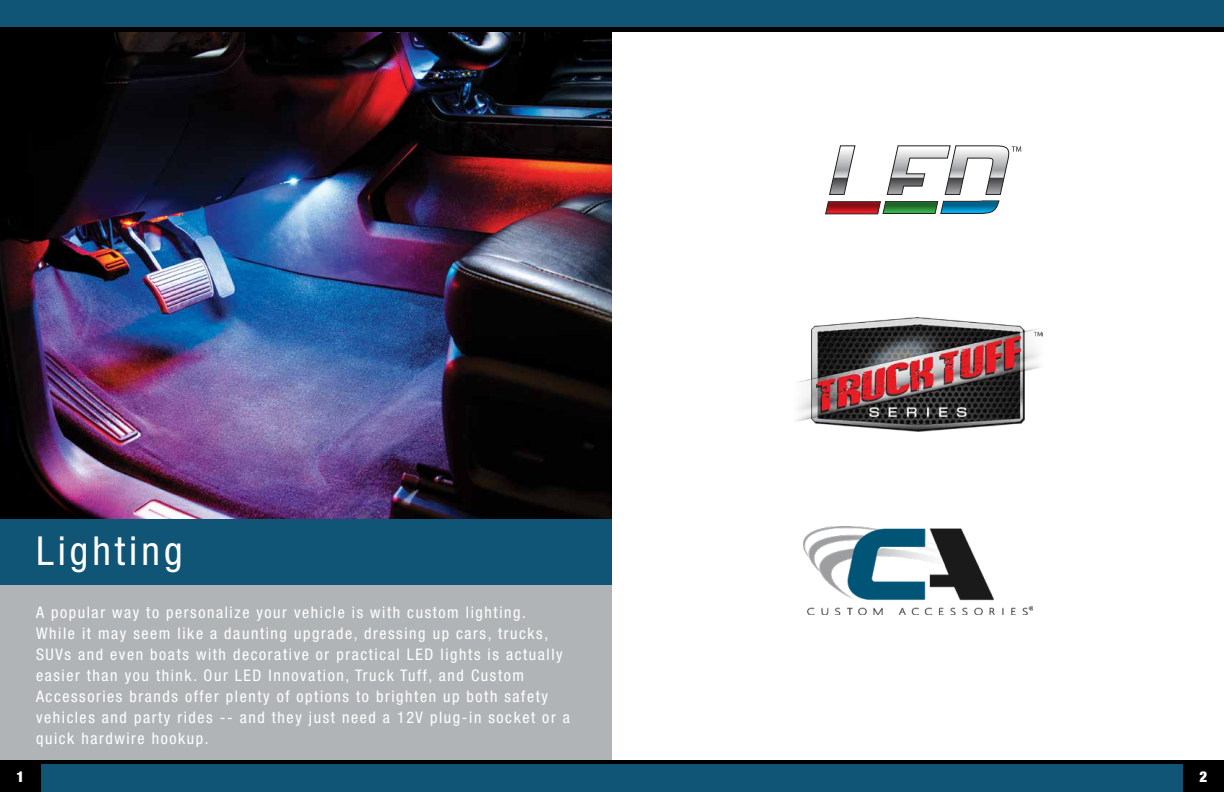
<style>
.page{position:relative;width:1224px;height:792px;background:#fff}
.page>*{position:absolute;margin:0;border:0;box-sizing:border-box;transform-origin:0 0}
.t1{font:condensed 40px "Helvetica Neue LT Std";letter-spacing:.1em;color:#fff}
.t2{font:condensed 16px/21px "Helvetica Neue LT Std";letter-spacing:.1em;color:#fff}
.t3{font:900 condensed 15px "Helvetica Neue LT Std";color:#fff}
</style>
<div class="page">
<img style="left:0;top:32px;width:612px;height:487px">
<div style="left:0;top:584px;width:612px;height:178px;background:#b1b4b6"></div>
<div style="left:0;top:761px;width:1224px;height:31px;background:linear-gradient(to right,#000,#000)"></div>
<div style="left:41px;top:765px;width:1142px;height:27px;background:#105476"></div>
<div style="left:0;top:520px;width:612px;height:65px;background:#105476"></div>
<div style="left:0;top:0;width:1224px;height:27px;background:#105476"></div>
<hr style="left:0;top:27px;width:1224px;height:4px;background:#000">
<img style="left:803px;top:526px;width:230px;height:89px">
<img style="left:796px;top:318px;width:247px;height:114px">
<svg style="left:829px;top:145px;width:27px;height:50px"></svg>
<svg style="left:825px;top:201px;width:175px;height:14px;background:#5c6b67"></svg>
<svg style="left:887px;top:145px;width:134px;height:50px"></svg>
<p class="t3" style="left:17px;top:767px;width:9px">1</p>
<h1 class="t1" style="left:36px;top:528px;width:148px">Lighting</h1>
<p class="t2" style="left:36px;top:601px;width:535px">A popular way to personalize your vehicle is with custom lighting.<br>While it may seem like a daunting upgrade, dressing up cars, trucks, SUVs and even boats with decorative or practical LED lights is actually easier than you think. Our LED Innovation, Truck Tuff, and Custom Accessories brands offer plenty of options to brighten up both safety vehicles and party rides -- and they just need a 12V plug-in socket or a quick hardwire hookup.</p>
<p class="t3" style="left:1200px;top:767px;width:9px">2</p>
</div>
